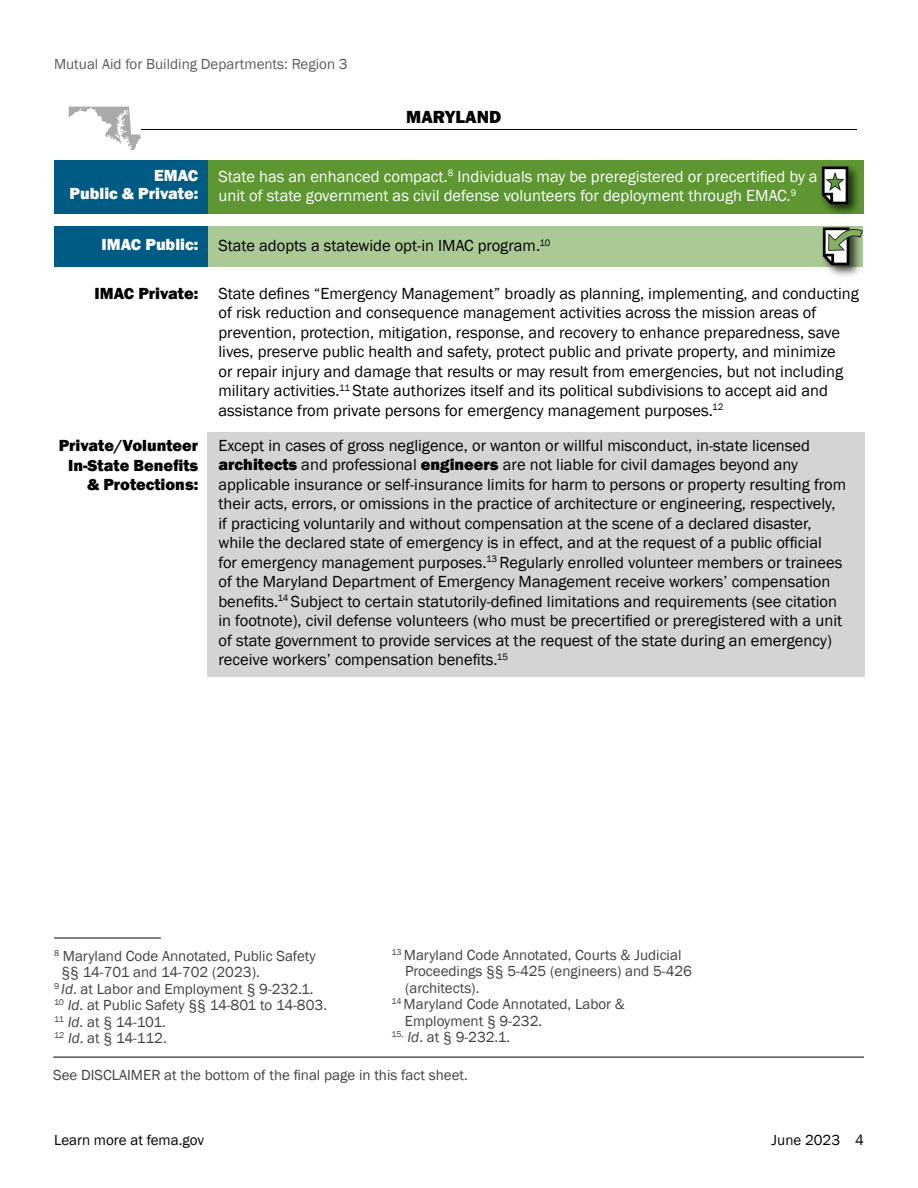
<style>
.page{position:relative;width:918px;height:1188px;background:#fff}
.page>*{position:absolute;margin:0;border:0;box-sizing:border-box;transform-origin:0 0}
.t1{font:800 18px "Franklin Gothic";color:#000}
.t2{font:16.5px/19.5px "Franklin Gothic";color:#000}
.t3{font:16.5px/19.5px "Franklin Gothic";color:#fff}
.t4{font:800 16.5px/19.8px "Franklin Gothic";color:#000;text-align:right}
.t5{font:800 16.5px/18px "Franklin Gothic";color:#fff;text-align:right}
.t6{font:15px "Franklin Gothic";color:#414042}
.t7{font:15px "Franklin Gothic";color:#5a5b5d}
.t8{font:15px "Franklin Gothic";color:#000}
.s1{font-weight:800;color:#fff}
.s2{font-weight:800}
.s3{font-style:italic}
</style>
<div class="page">
<hr style="left:53px;top:1057px;width:811px;height:1px;background:#000">
<div style="left:207px;top:226px;width:655px;height:41px;background:#abc995"></div>
<div style="left:54px;top:226px;width:153px;height:41px;background:#005b84"></div>
<div style="left:207px;top:432px;width:657px;height:245px;background:#d4d4d5"></div>
<hr style="left:54px;top:938px;width:107px;height:1px;background:#000">
<svg style="left:69px;top:107px;width:72px;height:43px"></svg>
<div style="left:207px;top:160px;width:657px;height:54px;background:#5e9732"></div>
<hr style="left:141px;top:129px;width:716px;height:1px;background:#000">
<div style="left:54px;top:160px;width:153px;height:54px;background:#005b84"></div>
<img style="left:821px;top:166px;width:42px;height:110px">
<p class="t7" style="left:54px;top:55px;width:295px">Mutual Aid for Building Departments: Region 3</p>
<p class="t1" style="left:406px;top:105px;width:97px">MARYLAND</p>
<p class="t5" style="left:70px;top:167px;width:130px">EMAC<br>Public &amp; Private:</p>
<p class="t3" style="left:218px;top:167px;width:601px">State has an enhanced compact.<sup>8</sup> Individuals may be preregistered or precertified by a unit of state government as civil defense volunteers for deployment through EMAC.<sup>9</sup></p>
<p class="t2" style="left:102px;top:236px;width:450px"><span class="s1">IMAC Public:</span> State adopts a statewide opt-in IMAC program.<sup>10</sup></p>
<p class="t2" style="left:218px;top:284px;width:642px;text-indent:-124px"><span class="s2">IMAC Private:</span> State defines “Emergency Management” broadly as planning, implementing, and conducting of risk reduction and consequence management activities across the mission areas of prevention, protection, mitigation, response, and recovery to enhance preparedness, save lives, preserve public health and safety, protect public and private property, and minimize<br>or repair injury and damage that results or may result from emergencies, but not including military activities.<sup>11</sup> State authorizes itself and its political subdivisions to accept aid and assistance from private persons for emergency management purposes.<sup>12</sup></p>
<p class="t2" style="left:218px;top:436px;width:629px">Except in cases of gross negligence, or wanton or willful misconduct, in-state licensed <span class="s2">architects</span> and professional <span class="s2">engineers</span> are not liable for civil damages beyond any applicable insurance or self-insurance limits for harm to persons or property resulting from their acts, errors, or omissions in the practice of architecture or engineering, respectively, if practicing voluntarily and without compensation at the scene of a declared disaster, while the declared state of emergency is in effect, and at the request of a public official<br>for emergency management purposes.<sup>13</sup> Regularly enrolled volunteer members or trainees of the Maryland Department of Emergency Management receive workers’ compensation benefits.<sup>14</sup> Subject to certain statutorily-defined limitations and requirements (see citation in footnote), civil defense volunteers (who must be precertified or preregistered with a unit of state government to provide services at the request of the state during an emergency) receive workers’ compensation benefits.<sup>15</sup></p>
<p class="t4" style="left:59px;top:435px;width:141px">Private/Volunteer<br>In-State Benefits &amp; Protections:</p>
<p class="t6" style="left:54px;top:946px;width:263px"><sup>8</sup> Maryland Code Annotated, Public Safety</p>
<p class="t6" style="left:61px;top:963px;width:200px">§§ 14-701 and 14-702 (2023).</p>
<p class="t6" style="left:54px;top:979px;width:261px"><sup>9</sup> <span class="s3">Id</span>. at Labor and Employment § 9-232.1.</p>
<p class="t6" style="left:54px;top:996px;width:275px"><sup>10</sup> <span class="s3">Id</span>. at Public Safety §§ 14-801 to 14-803.</p>
<p class="t6" style="left:54px;top:1012px;width:113px"><sup>11</sup> <span class="s3">Id</span>. at § 14-101.</p>
<p class="t6" style="left:54px;top:1029px;width:114px"><sup>12</sup> <span class="s3">Id</span>. at § 14-112.</p>
<p class="t6" style="left:392px;top:945px;width:291px"><sup>13</sup> Maryland Code Annotated, Courts &amp; Judicial</p>
<p class="t6" style="left:405px;top:962px;width:289px">Proceedings §§ 5-425 (engineers) and 5-426</p>
<p class="t6" style="left:405px;top:978px;width:76px">(architects).</p>
<p class="t6" style="left:392px;top:995px;width:235px"><sup>14</sup> Maryland Code Annotated, Labor &amp;</p>
<p class="t6" style="left:405px;top:1011px;width:139px">Employment § 9-232.</p>
<p class="t6" style="left:392px;top:1028px;width:120px"><sup>15.</sup> <span class="s3">Id</span>. at § 9-232.1.</p>
<p class="t6" style="left:53px;top:1066px;width:416px">See DISCLAIMER at the bottom of the final page in this fact sheet.</p>
<p class="t8" style="left:54px;top:1130px;width:152px">Learn more at fema.gov</p>
<p class="t8" style="left:772px;top:1130px;width:94px">June 2023 4</p>
</div>
